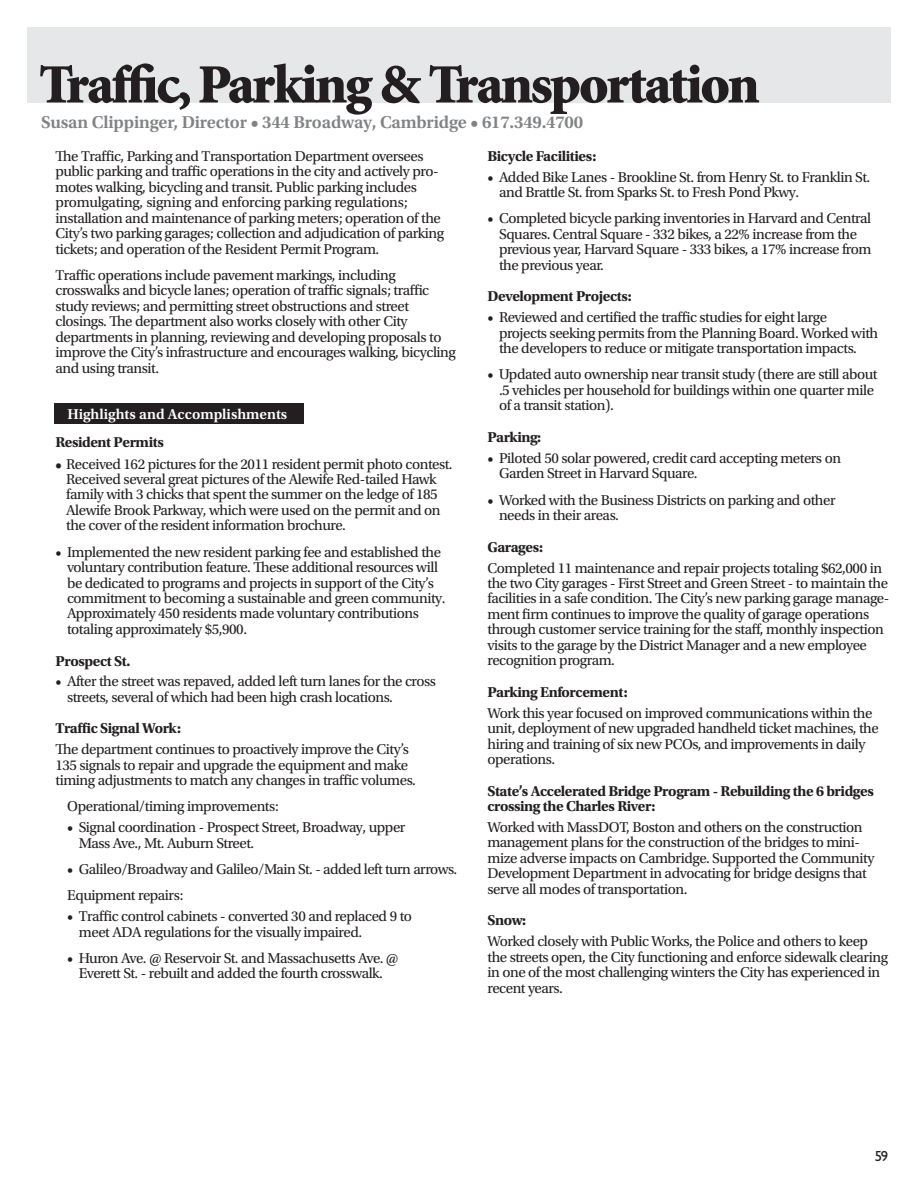
<style>
.page{position:relative;width:918px;height:1188px;background:#fff}
.page>*{position:absolute;margin:0;border:0;box-sizing:border-box;transform-origin:0 0}
.t1{font:900 55.5px "Minion Std";letter-spacing:-.04em;color:#231f20}
.t2{font:600 18px "Utopia Std";letter-spacing:-.01em;color:#808285}
.t3{font:15px/15.5px "Utopia Std";letter-spacing:-.03em;color:#231f20}
.t4{font:700 15px/15.5px "Utopia Std";letter-spacing:-.03em;color:#231f20}
.t5{font:600 15px "Utopia Std";color:#fff}
.t6{font:14.7px "Gill Sans";color:#231f20}
.s1{font-weight:700;font-style:italic;font-size:13.5px}
.s2{color:#fff}
</style>
<div class="page">
<div style="left:27px;top:27px;width:864px;height:76px;background:#e6e7e9"></div>
<div style="left:54px;top:404px;width:250px;height:20px;background:#231f20"></div>
<h1 class="t1" style="left:39px;top:57px;width:722px">Traffic, Parking &amp; Transportation</h1>
<p class="t2" style="left:41px;top:112px;width:543px">Susan Clippinger, Director • 344 Broadway, Cambridge • 617.349.4700</p>
<p class="t3" style="left:56px;top:149px;width:390px">The Traffic, Parking and Transportation Department oversees public parking and traffic operations in the city and actively pro&shy;motes walking, bicycling and transit. Public parking includes promulgating, signing and enforcing parking regulations; installation and maintenance of parking meters; operation of the City’s two parking garages; collection and adjudication of parking tickets; and operation of the Resident Permit Program.</p>
<p class="t3" style="left:56px;top:268px;width:402px">Traffic operations include pavement markings, including crosswalks and bicycle lanes; operation of traffic signals; traffic study reviews; and permitting street obstructions and street closings. The department also works closely with other City departments in planning, reviewing and developing proposals to improve the City’s infrastructure and encourages walking, bicycling and using transit.</p>
<p class="t5" style="left:68px;top:406px;width:221px">Highlights and Accomplishments</p>
<p class="t4" style="left:56px;top:435px;width:110px">Resident Permits</p>
<p class="t3" style="left:66px;top:456px;width:388px;text-indent:-11px"><span class="s1">•</span> Received 162 pictures for the 2011 resident permit photo contest.<br>Received several great pictures of the Alewife Red-tailed Hawk family with 3 chicks that spent the summer on the ledge of 185<br>Alewife Brook Parkway, which were used on the permit and on the cover of the resident information brochure.</p>
<p class="t3" style="left:67px;top:544px;width:380px;text-indent:-12px">• Implemented the new resident parking fee and established the voluntary contribution feature. These additional resources will be dedicated to programs and projects in support of the City’s commitment to becoming a sustainable and green community.<br>Approximately 450 residents made voluntary contributions totaling approximately $5,900.</p>
<p class="t4" style="left:56px;top:653px;width:76px">Prospect St.</p>
<p class="t3" style="left:67px;top:674px;width:371px;text-indent:-12px">• After the street was repaved, added left turn lanes for the cross streets, several of which had been high crash locations.</p>
<p class="t4" style="left:56px;top:721px;width:127px">Traffic Signal Work:</p>
<p class="t3" style="left:56px;top:742px;width:362px">The department continues to proactively improve the City’s<br>135 signals to repair and upgrade the equipment and make timing adjustments to match any changes in traffic volumes.</p>
<p class="t3" style="left:67px;top:799px;width:213px">Operational/timing improvements:</p>
<p class="t3" style="left:79px;top:820px;width:328px;text-indent:-12px">• Signal coordination - Prospect Street, Broadway, upper<br>Mass Ave., Mt. Auburn Street.</p>
<p class="t3" style="left:67px;top:856px;width:391px;line-height:26.2px">• Galileo/Broadway and Galileo/Main St. - added left turn arrows.<br>Equipment repairs:</p>
<p class="t3" style="left:79px;top:909px;width:335px;text-indent:-12px">• Traffic control cabinets - converted 30 and replaced 9 to meet ADA regulations for the visually impaired.</p>
<p class="t3" style="left:67px;top:951px;width:333px;text-align:center">• Huron Ave. @ Reservoir St. and Massachusetts Ave. @<br>Everett St. - rebuilt and added the fourth crosswalk.</p>
<p class="t4" style="left:488px;top:148px;width:110px">Bicycle Facilities:</p>
<p class="t3" style="left:499px;top:169px;width:373px;text-indent:-12px">• Added Bike Lanes - Brookline St. from Henry St. to Franklin St. and Brattle St. from Sparks St. to Fresh Pond Pkwy.</p>
<p class="t3" style="left:499px;top:211px;width:374px;text-indent:-12px">• Completed bicycle parking inventories in Harvard and Central Squares. Central Square - 332 bikes, a 22% increase from the previous year, Harvard Square - 333 bikes, a 17% increase from the previous year.</p>
<p class="t4" style="left:488px;top:289px;width:146px">Development Projects:</p>
<p class="t3" style="left:499px;top:310px;width:381px;text-indent:-12px">• Reviewed and certified the traffic studies for eight large projects seeking permits from the Planning Board. Worked with the developers to reduce or mitigate transportation impacts.</p>
<p class="t3" style="left:499px;top:367px;width:380px;text-indent:-12px">• Updated auto ownership near transit study (there are still about .5 vehicles per household for buildings within one quarter mile of a transit station).</p>
<p class="t4" style="left:488px;top:430px;width:55px">Parking:</p>
<p class="t3" style="left:499px;top:451px;width:344px;text-indent:-12px">• Piloted 50 solar powered, credit card accepting meters on<br>Garden Street in Harvard Square.</p>
<p class="t3" style="left:499px;top:492px;width:338px;text-indent:-12px">• Worked with the Business Districts on parking and other needs in their areas.</p>
<p class="t4" style="left:487px;top:539px;width:57px">Garages:</p>
<p class="t3" style="left:487px;top:560px;width:403px">Completed 11 maintenance and repair projects totaling $62,000 in the two City garages - First Street and Green Street - to maintain the facilities in a safe condition. The City’s new parking garage manage&shy;ment firm continues to improve the quality of garage operations through customer service training for the staff, monthly inspection visits to the garage by the District Manager and a new employee recognition program.</p>
<p class="t4" style="left:487px;top:684px;width:142px">Parking Enforcement:</p>
<p class="t3" style="left:487px;top:705px;width:393px">Work this year focused on improved communications within the unit, deployment of new upgraded handheld ticket machines, the hiring and training of six new PCOs, and improvements in daily operations.</p>
<p class="t4" style="left:487px;top:783px;width:388px">State’s Accelerated Bridge Program - Rebuilding the 6 bridges crossing the Charles River:</p>
<p class="t3" style="left:487px;top:820px;width:389px">Worked with MassDOT, Boston and others on the construction management plans for the construction of the bridges to mini&shy;mize adverse impacts on Cambridge. Supported the Community Development Department in advocating for bridge designs that serve all modes of transportation.</p>
<p class="t4" style="left:487px;top:913px;width:40px">Snow:</p>
<p class="t3" style="left:487px;top:934px;width:402px">Worked closely with Public Works, the Police and others to keep the streets open, the City functioning and enforce sidewalk clearing in one of the most challenging winters the City has experienced in recent years.</p>
<p class="t6" style="left:875px;top:1148px;width:15px">59<span class="s2">18</span></p>
</div>
